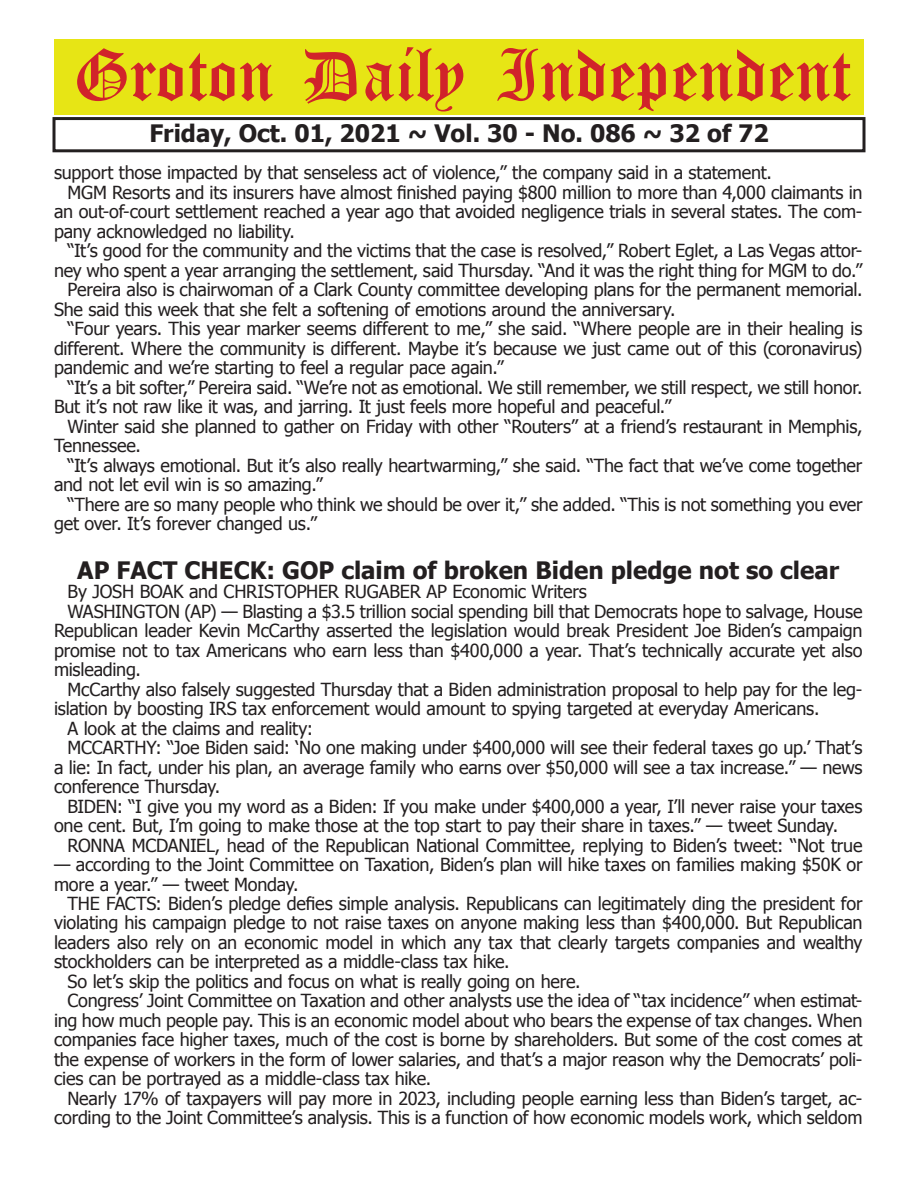
<style>
.page{position:relative;width:918px;height:1188px;background:#fff}
.page>*{position:absolute;margin:0;border:0;box-sizing:border-box;transform-origin:0 0}
.t1{font:54px "Old English Five";color:#d1232a}
.t2{font:700 24px "Tahoma";color:#231f20}
.t3{font:18px/19.5px "Tahoma";letter-spacing:-.01em;color:#231f20}
</style>
<div class="page">
<div style="left:52px;top:117px;width:814px;height:35px;border:3px solid #231f20"></div>
<div style="left:54px;top:40px;width:810px;height:75px;background:#e7e515"></div>
<h1 class="t1" style="left:73px;top:50px;width:779px">Groton Daily Independent</h1>
<h2 class="t2" style="left:149px;top:116px;width:621px">Friday, Oct. 01, 2021 ~ Vol. 30 - No. 086 ~ 32 of 72</h2>
<p class="t3" style="left:54px;top:162px;width:720px">support those impacted by that senseless act of violence,” the company said in a statement.</p>
<p class="t3" style="left:68px;top:182px;width:796px">MGM Resorts and its insurers have almost finished paying $800 million to more than 4,000 claimants in</p>
<p class="t3" style="left:54px;top:201px;width:810px">an out-of-court settlement reached a year ago that avoided negligence trials in several states. The com-</p>
<p class="t3" style="left:54px;top:221px;width:242px">pany acknowledged no liability.</p>
<p class="t3" style="left:68px;top:240px;width:796px">“It’s good for the community and the victims that the case is resolved,” Robert Eglet, a Las Vegas attor-</p>
<p class="t3" style="left:54px;top:260px;width:810px">ney who spent a year arranging the settlement, said Thursday. “And it was the right thing for MGM to do.”</p>
<p class="t3" style="left:68px;top:279px;width:796px">Pereira also is chairwoman of a Clark County committee developing plans for the permanent memorial.</p>
<p class="t3" style="left:54px;top:299px;width:623px">She said this week that she felt a softening of emotions around the anniversary.</p>
<p class="t3" style="left:68px;top:318px;width:796px">“Four years. This year marker seems different to me,” she said. “Where people are in their healing is</p>
<p class="t3" style="left:54px;top:338px;width:810px">different. Where the community is different. Maybe it’s because we just came out of this (coronavirus)</p>
<p class="t3" style="left:54px;top:357px;width:451px">pandemic and we’re starting to feel a regular pace again.”</p>
<p class="t3" style="left:68px;top:377px;width:797px">“It’s a bit softer,” Pereira said. “We’re not as emotional. We still remember, we still respect, we still honor.</p>
<p class="t3" style="left:54px;top:396px;width:619px">But it’s not raw like it was, and jarring. It just feels more hopeful and peaceful.”</p>
<p class="t3" style="left:68px;top:416px;width:796px">Winter said she planned to gather on Friday with other “Routers” at a friend’s restaurant in Memphis,</p>
<p class="t3" style="left:54px;top:435px;width:89px">Tennessee.</p>
<p class="t3" style="left:68px;top:455px;width:796px">“It’s always emotional. But it’s also really heartwarming,” she said. “The fact that we’ve come together</p>
<p class="t3" style="left:54px;top:474px;width:270px">and not let evil win is so amazing.”</p>
<p class="t3" style="left:68px;top:494px;width:797px">“There are so many people who think we should be over it,” she added. “This is not something you ever</p>
<p class="t3" style="left:54px;top:513px;width:265px">get over. It’s forever changed us.”</p>
<h2 class="t2" style="left:77px;top:553px;width:763px">AP FACT CHECK: GOP claim of broken Biden pledge not so clear</h2>
<p class="t3" style="left:68px;top:581px;width:521px">By JOSH BOAK and CHRISTOPHER RUGABER AP Economic Writers</p>
<p class="t3" style="left:68px;top:600px;width:796px">WASHINGTON (AP) — Blasting a $3.5 trillion social spending bill that Democrats hope to salvage, House</p>
<p class="t3" style="left:54px;top:620px;width:810px">Republican leader Kevin McCarthy asserted the legislation would break President Joe Biden’s campaign</p>
<p class="t3" style="left:54px;top:639px;width:810px">promise not to tax Americans who earn less than $400,000 a year. That’s technically accurate yet also</p>
<p class="t3" style="left:54px;top:659px;width:88px">misleading.</p>
<p class="t3" style="left:68px;top:678px;width:796px">McCarthy also falsely suggested Thursday that a Biden administration proposal to help pay for the leg-</p>
<p class="t3" style="left:54px;top:698px;width:767px">islation by boosting IRS tax enforcement would amount to spying targeted at everyday Americans.</p>
<p class="t3" style="left:68px;top:717px;width:247px">A look at the claims and reality:</p>
<p class="t3" style="left:68px;top:737px;width:796px">MCCARTHY: “Joe Biden said: ‘No one making under $400,000 will see their federal taxes go up.’ That’s</p>
<p class="t3" style="left:54px;top:756px;width:810px">a lie: In fact, under his plan, an average family who earns over $50,000 will see a tax increase.” — news</p>
<p class="t3" style="left:54px;top:776px;width:168px">conference Thursday.</p>
<p class="t3" style="left:68px;top:795px;width:796px">BIDEN: “I give you my word as a Biden: If you make under $400,000 a year, I’ll never raise your taxes</p>
<p class="t3" style="left:54px;top:815px;width:786px">one cent. But, I’m going to make those at the top start to pay their share in taxes.” — tweet Sunday.</p>
<p class="t3" style="left:68px;top:834px;width:797px">RONNA MCDANIEL, head of the Republican National Committee, replying to Biden’s tweet: “Not true</p>
<p class="t3" style="left:54px;top:854px;width:810px">— according to the Joint Committee on Taxation, Biden’s plan will hike taxes on families making $50K or more a year.” — tweet Monday.</p>
<p class="t3" style="left:68px;top:893px;width:797px">THE FACTS: Biden’s pledge defies simple analysis. Republicans can legitimately ding the president for</p>
<p class="t3" style="left:54px;top:912px;width:810px">violating his campaign pledge to not raise taxes on anyone making less than $400,000. But Republican</p>
<p class="t3" style="left:54px;top:932px;width:810px">leaders also rely on an economic model in which any tax that clearly targets companies and wealthy</p>
<p class="t3" style="left:54px;top:951px;width:457px">stockholders can be interpreted as a middle-class tax hike.</p>
<p class="t3" style="left:68px;top:971px;width:515px">So let’s skip the politics and focus on what is really going on here.</p>
<p class="t3" style="left:68px;top:990px;width:796px">Congress’ Joint Committee on Taxation and other analysts use the idea of “tax incidence” when estimat-</p>
<p class="t3" style="left:54px;top:1010px;width:810px">ing how much people pay. This is an economic model about who bears the expense of tax changes. When</p>
<p class="t3" style="left:54px;top:1029px;width:810px">companies face higher taxes, much of the cost is borne by shareholders. But some of the cost comes at</p>
<p class="t3" style="left:54px;top:1049px;width:810px">the expense of workers in the form of lower salaries, and that’s a major reason why the Democrats’ poli-</p>
<p class="t3" style="left:54px;top:1068px;width:379px">cies can be portrayed as a middle-class tax hike.</p>
<p class="t3" style="left:68px;top:1088px;width:796px">Nearly 17% of taxpayers will pay more in 2023, including people earning less than Biden’s target, ac-</p>
<p class="t3" style="left:54px;top:1107px;width:810px">cording to the Joint Committee’s analysis. This is a function of how economic models work, which seldom</p>
</div>
